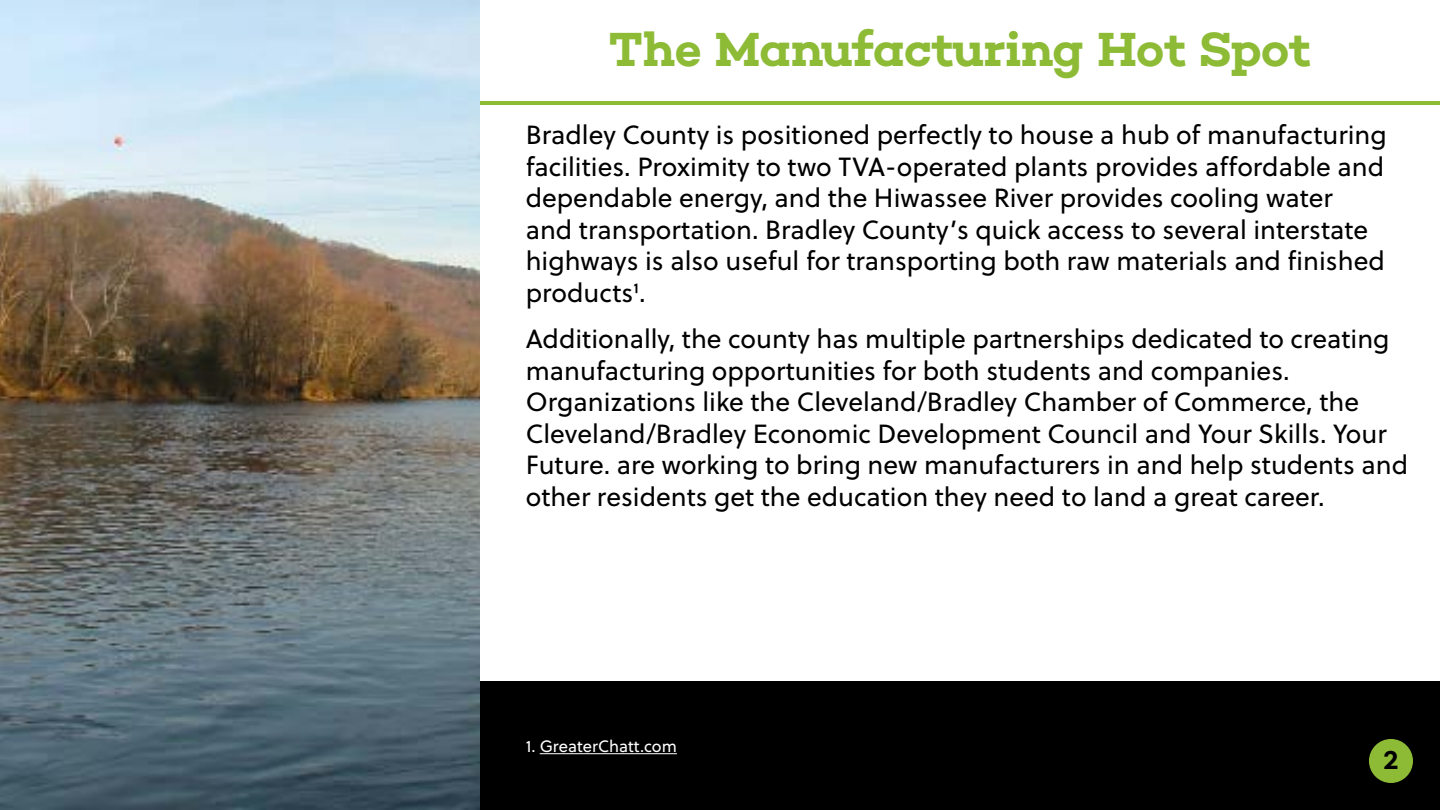
<style>
.page{position:relative;width:1440px;height:810px;background:#fff}
.page>*{position:absolute;margin:0;border:0;box-sizing:border-box;transform-origin:0 0}
.t1{font:600 48.75px "Choplin";letter-spacing:-.02em;color:#8dbb36}
.t2{font:26.25px/31.5px "Soleil";color:#000}
.t3{font:600 26.25px "Choplin";color:#000}
.t4{font:16.5px "Soleil";color:#fff}
</style>
<div class="page">
<div style="left:480px;top:682px;width:960px;height:128px;background:#000"></div>
<hr style="left:480px;top:102px;width:960px;height:3px;background:#8dbb36">
<hr style="left:540px;top:753px;width:137px;height:1px;background:#fff">
<div style="left:1369px;top:739px;width:44px;height:44px;background:#8dbb36;border-radius:50%"></div>
<img style="left:0;top:0;width:480px;height:810px">
<h1 class="t1" style="left:609px;top:21px;width:704px">The Manufacturing Hot Spot</h1>
<p class="t2" style="left:526px;top:118px;width:862px">Bradley County is positioned perfectly to house a hub of manufacturing facilities. Proximity to two TVA-operated plants provides affordable and dependable energy, and the Hiwassee River provides cooling water<br>and transportation. Bradley County’s quick access to several interstate highways is also useful for transporting both raw materials and finished products1.</p>
<p class="t2" style="left:526px;top:322px;width:884px">Additionally, the county has multiple partnerships dedicated to creating manufacturing opportunities for both students and companies.<br>Organizations like the Cleveland/Bradley Chamber of Commerce, the Cleveland/Bradley Economic Development Council and Your Skills. Your Future. are working to bring new manufacturers in and help students and other residents get the education they need to land a great career.</p>
<p class="t4" style="left:526px;top:734px;width:153px">1. GreaterChatt.com</p>
<p class="t3" style="left:1383px;top:745px;width:17px">2</p>
</div>
